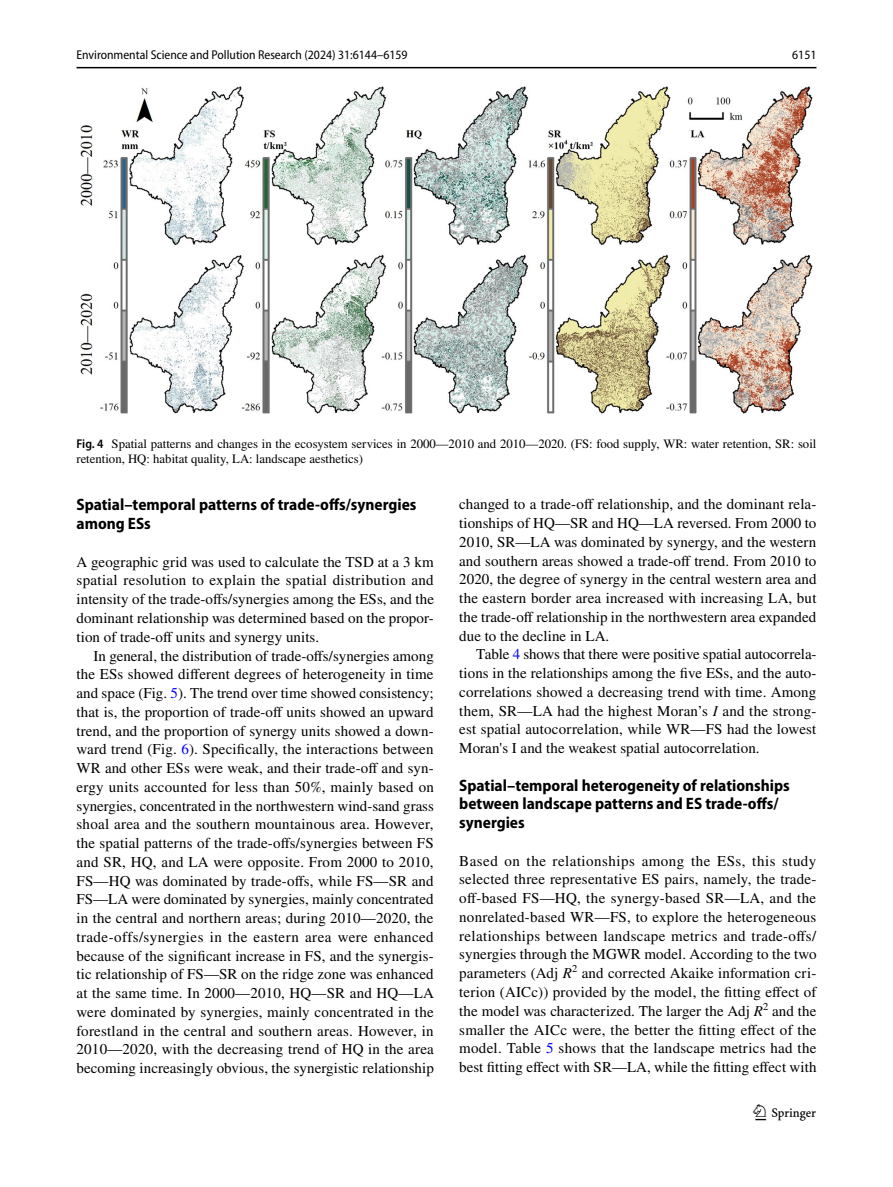
<style>
.page{position:relative;width:893px;height:1187px;background:#fff}
.page>*{position:absolute;margin:0;border:0;box-sizing:border-box;transform-origin:0 0}
.t1{font:22.5px "Springnew Regular 2";color:#000}
.t2{font:700 semi-condensed 16.5px/18.8px "Myriad Pro";color:#000}
.t3{font:15px/18.8px "STIX";letter-spacing:.005em;color:#000;text-align:justify}
.t4{font:12.75px/15px "STIX";color:#000}
.t5{font:semi-condensed 12.75px "Myriad Pro";color:#000}
.s1{font-family:"Myriad Pro";font-weight:600;font-stretch:semi-condensed}
.s2{color:#00f}
.s3{font-style:italic}
</style>
<div class="page">
<hr style="left:77px;top:67px;width:739px;height:1px;background:#000">
<img style="left:81px;top:87px;width:731px;height:326px">
<p class="t5" style="left:77px;top:48px;width:333px">Environmental Science and Pollution Research (2024) 31:6144–6159</p>
<p class="t5" style="left:792px;top:48px;width:26px">6151</p>
<p class="t4" style="left:77px;top:437px;width:741px"><span class="s1">Fig. 4</span> Spatial patterns and changes in the ecosystem services in 2000—2010 and 2010—2020. (FS: food supply, WR: water retention, SR: soil retention, HQ: habitat quality, LA: landscape aesthetics)</p>
<p class="t2" style="left:77px;top:495px;width:341px">Spatial–temporal patterns of trade‑offs/synergies among ESs</p>
<p class="t3" style="left:77px;top:553px;width:359px">A geographic grid was used to calculate the TSD at a 3 km spatial resolution to explain the spatial distribution and intensity of the trade-offs/synergies among the ESs, and the dominant relationship was determined based on the propor&shy;tion of trade-off units and synergy units.</p>
<p class="t3" style="left:77px;top:647px;width:359px;text-indent:17px">In general, the distribution of trade-offs/synergies among the ESs showed different degrees of heterogeneity in time and space (Fig. <span class="s2">5</span>). The trend over time showed consistency; that is, the proportion of trade-off units showed an upward trend, and the proportion of synergy units showed a down&shy;ward trend (Fig. <span class="s2">6</span>). Specifically, the interactions between WR and other ESs were weak, and their trade-off and syn&shy;ergy units accounted for less than 50%, mainly based on synergies, concentrated in the northwestern wind-sand grass shoal area and the southern mountainous area. However, the spatial patterns of the trade-offs/synergies between FS and SR, HQ, and LA were opposite. From 2000 to 2010, FS—HQ was dominated by trade-offs, while FS—SR and FS—LA were dominated by synergies, mainly concentrated in the central and northern areas; during 2010—2020, the trade-offs/synergies in the eastern area were enhanced because of the significant increase in FS, and the synergis&shy;tic relationship of FS—SR on the ridge zone was enhanced at the same time. In 2000—2010, HQ—SR and HQ—LA were dominated by synergies, mainly concentrated in the forestland in the central and southern areas. However, in 2010—2020, with the decreasing trend of HQ in the area becoming increasingly obvious, the synergistic relationship</p>
<p class="t3" style="left:459px;top:496px;width:359px">changed to a trade-off relationship, and the dominant rela&shy;tionships of HQ—SR and HQ—LA reversed. From 2000 to 2010, SR—LA was dominated by synergy, and the western and southern areas showed a trade-off trend. From 2010 to 2020, the degree of synergy in the central western area and the eastern border area increased with increasing LA, but the trade-off relationship in the northwestern area expanded due to the decline in LA.</p>
<p class="t3" style="left:459px;top:646px;width:359px;text-indent:17px">Table <span class="s2">4</span> shows that there were positive spatial autocorrela&shy;tions in the relationships among the five ESs, and the auto&shy;correlations showed a decreasing trend with time. Among them, SR—LA had the highest Moran’s <span class="s3">I</span> and the strong&shy;est spatial autocorrelation, while WR—FS had the lowest Moran's I and the weakest spatial autocorrelation.</p>
<p class="t2" style="left:459px;top:775px;width:332px">Spatial–temporal heterogeneity of relationships between landscape patterns and ES trade‑offs/ synergies</p>
<p class="t3" style="left:459px;top:852px;width:359px">Based on the relationships among the ESs, this study selected three representative ES pairs, namely, the trade&shy;off-based FS—HQ, the synergy-based SR—LA, and the nonrelated-based WR—FS, to explore the heterogeneous relationships between landscape metrics and trade-offs/ synergies through the MGWR model. According to the two parameters (Adj <span class="s3">R</span><sup>2</sup> and corrected Akaike information cri&shy;terion (AICc)) provided by the model, the fitting effect of the model was characterized. The larger the Adj <span class="s3">R</span><sup>2</sup> and the smaller the AICc were, the better the fitting effect of the model. Table <span class="s2">5</span> shows that the landscape metrics had the best fitting effect with SR—LA, while the fitting effect with</p>
<h1 class="t1" style="left:755px;top:1104px;width:62px">1 3</h1>
</div>
